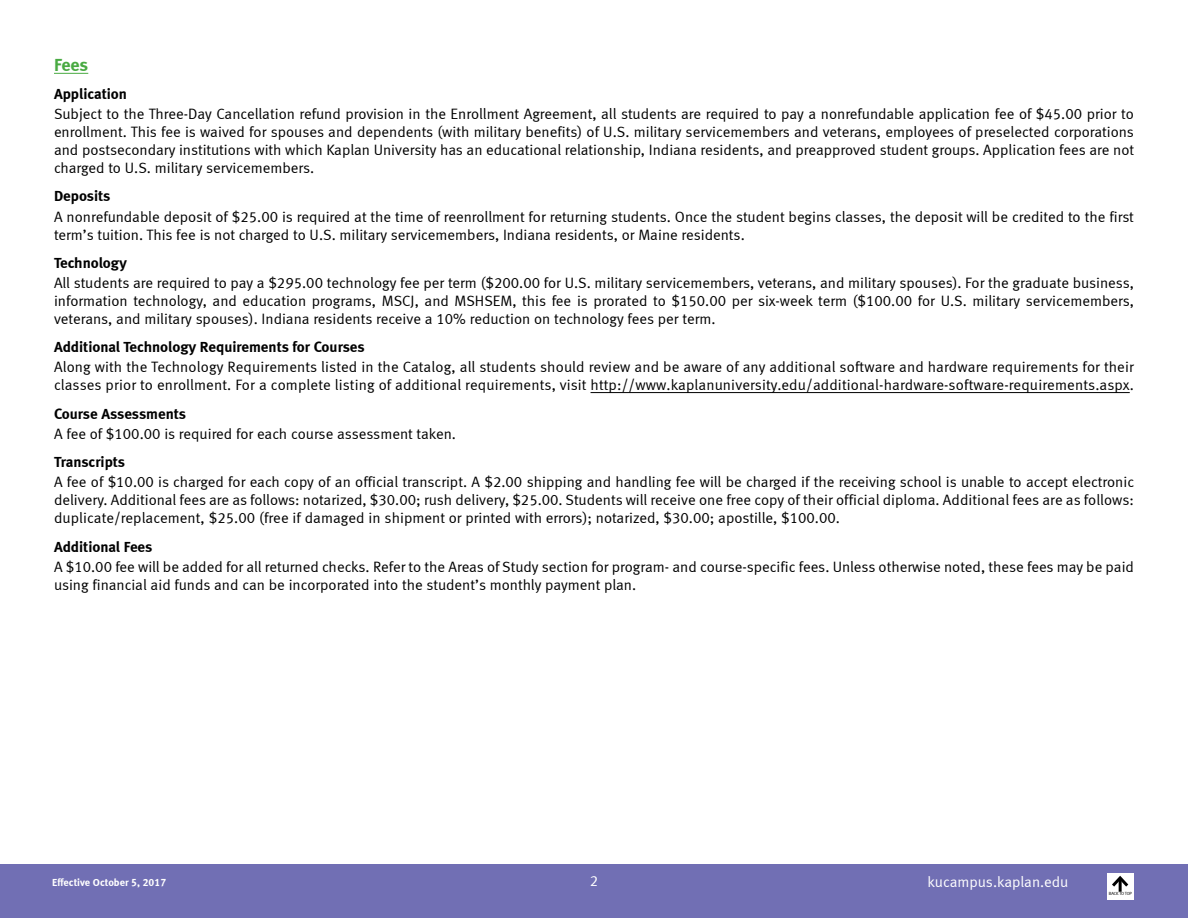
<style>
.page{position:relative;width:1188px;height:918px;background:#fff}
.page>*{position:absolute;margin:0;border:0;box-sizing:border-box;transform-origin:0 0}
.t1{font:18px "Meta Bold LF";color:#49aa42}
.t2{font:15px/18px "Meta Normal LF";color:#000;text-align:justify}
.t3{font:15px "Meta Bold LF";color:#000}
.t4{font:15px "Meta Normal LF";letter-spacing:-.005em;color:#fff}
.t5{font:10.5px "Meta Bold LF";color:#fff}
.t6{font:4.5px "Meta Normal LF";letter-spacing:-.04em;color:#000}
</style>
<div class="page">
<div style="left:0;top:864px;width:1188px;height:54px;background:#716fb4"></div>
<hr style="left:54px;top:73px;width:34px;height:1px;background:#49aa42">
<hr style="left:591px;top:392px;width:539px;height:1px;background:#000">
<div style="left:1107px;top:873px;width:27px;height:27px;background:#fff"></div>
<hr style="left:1119px;top:878px;width:3px;height:14px;background:#000">
<svg style="left:1112px;top:875px;width:17px;height:15px"></svg>
<p class="t1" style="left:54px;top:54px;width:36px">Fees</p>
<p class="t3" style="left:54px;top:85px;width:75px">Application</p>
<p class="t2" style="left:54px;top:105px;width:1082px">Subject to the Three-Day Cancellation refund provision in the Enrollment Agreement, all students are required to pay a nonrefundable application fee of $45.00 prior to enrollment. This fee is waived for spouses and dependents (with military benefits) of U.S. military servicemembers and veterans, employees of preselected corporations and postsecondary institutions with which Kaplan University has an educational relationship, Indiana residents, and preapproved student groups. Application fees are not charged to U.S. military servicemembers.</p>
<p class="t3" style="left:54px;top:187px;width:58px">Deposits</p>
<p class="t2" style="left:54px;top:207px;width:1081px">A nonrefundable deposit of $25.00 is required at the time of reenrollment for returning students. Once the student begins classes, the deposit will be credited to the first term’s tuition. This fee is not charged to U.S. military servicemembers, Indiana residents, or Maine residents.</p>
<p class="t3" style="left:54px;top:254px;width:74px">Technology</p>
<p class="t2" style="left:54px;top:274px;width:1082px">All students are required to pay a $295.00 technology fee per term ($200.00 for U.S. military servicemembers, veterans, and military spouses). For the graduate business, information technology, and education programs, MSCJ, and MSHSEM, this fee is prorated to $150.00 per six-week term ($100.00 for U.S. military servicemembers, veterans, and military spouses). Indiana residents receive a 10% reduction on technology fees per term.</p>
<p class="t3" style="left:54px;top:338px;width:312px">Additional Technology Requirements for Courses</p>
<p class="t2" style="left:54px;top:358px;width:1081px">Along with the Technology Requirements listed in the Catalog, all students should review and be aware of any additional software and hardware requirements for their classes prior to enrollment. For a complete listing of additional requirements, visit http://www.kaplanuniversity.edu/additional-hardware-software-requirements.aspx.</p>
<p class="t3" style="left:54px;top:405px;width:134px">Course Assessments</p>
<p class="t2" style="left:54px;top:424px;width:404px">A fee of $100.00 is required for each course assessment taken.</p>
<p class="t3" style="left:54px;top:453px;width:73px">Transcripts</p>
<p class="t2" style="left:54px;top:473px;width:1082px">A fee of $10.00 is charged for each copy of an official transcript. A $2.00 shipping and handling fee will be charged if the receiving school is unable to accept electronic delivery. Additional fees are as follows: notarized, $30.00; rush delivery, $25.00. Students will receive one free copy of their official diploma. Additional fees are as follows: duplicate/replacement, $25.00 (free if damaged in shipment or printed with errors); notarized, $30.00; apostille, $100.00.</p>
<p class="t3" style="left:54px;top:537px;width:100px">Additional Fees</p>
<p class="t2" style="left:54px;top:557px;width:1082px">A $10.00 fee will be added for all returned checks. Refer to the Areas of Study section for program- and course-specific fees. Unless otherwise noted, these fees may be paid using financial aid funds and can be incorporated into the student’s monthly payment plan.</p>
<p class="t4" style="left:590px;top:872px;width:10px">2</p>
<p class="t5" style="left:52px;top:876px;width:116px">Effective October 5, 2017</p>
<p class="t4" style="left:927px;top:873px;width:143px">kucampus.kaplan.edu</p>
<p class="t6" style="left:1109px;top:891px;width:25px">BACK TO TOP</p>
</div>
